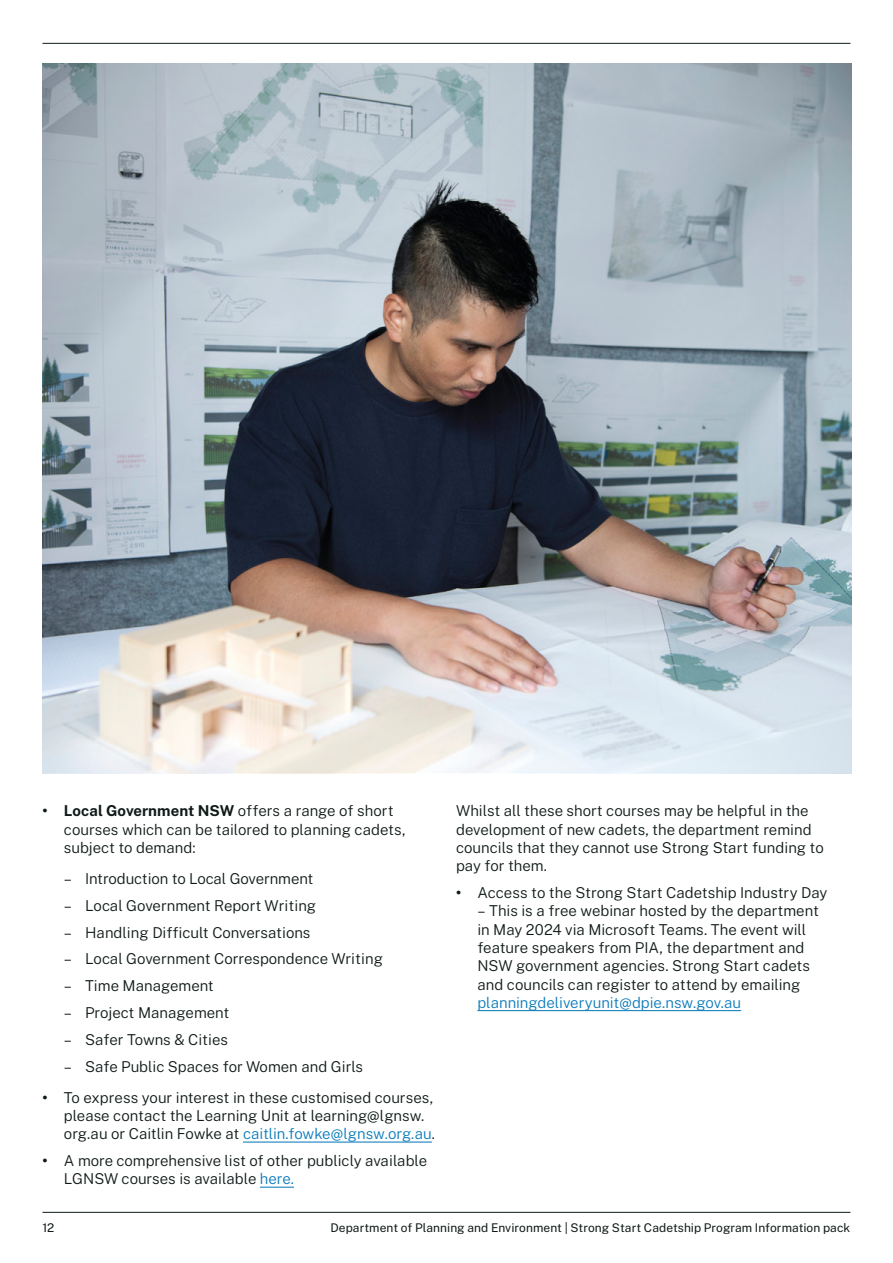
<style>
.page{position:relative;width:893px;height:1263px;background:#fff}
.page>*{position:absolute;margin:0;border:0;box-sizing:border-box;transform-origin:0 0}
.Level_1_bullet{font:300 15px/18.3px "Public Sans";color:#0f1a18}
.Level_2_bullet{font:300 15px "Public Sans";color:#0f1a18}
.Body{font:300 15px/18.3px "Public Sans";color:#0f1a18}
.t1{font:12px "Public Sans";letter-spacing:.005em;color:#0f1a18}
.s1{font-weight:700}
.s2{color:#0d7cba}
</style>
<div class="page">
<hr style="left:43px;top:43px;width:807px;height:1px;background:#0f1a18">
<img style="left:43px;top:63px;width:808px;height:711px">
<hr style="left:243px;top:1141px;width:189px;height:1px;background:#0d7cba">
<hr style="left:260px;top:1186px;width:34px;height:2px;background:#0d7cba">
<hr style="left:477px;top:1010px;width:264px;height:1px;background:#0d7cba">
<hr style="left:43px;top:1212px;width:807px;height:1px;background:#0f1a18">
<p class="Level_1_bullet" style="left:64px;top:801px;width:343px;text-indent:-21px"><span class="s1">• Local Government NSW</span> offers a range of short courses which can be tailored to planning cadets, subject to demand:</p>
<p class="Level_2_bullet" style="left:64px;top:868px;width:251px">– Introduction to Local Government</p>
<p class="Level_2_bullet" style="left:64px;top:894px;width:254px">– Local Government Report Writing</p>
<p class="Level_2_bullet" style="left:64px;top:921px;width:248px">– Handling Difficult Conversations</p>
<p class="Level_2_bullet" style="left:64px;top:948px;width:321px">– Local Government Correspondence Writing</p>
<p class="Level_2_bullet" style="left:64px;top:975px;width:152px">– Time Management</p>
<p class="Level_2_bullet" style="left:64px;top:1002px;width:167px">– Project Management</p>
<p class="Level_2_bullet" style="left:64px;top:1028px;width:166px">– Safer Towns &amp; Cities</p>
<p class="Level_2_bullet" style="left:64px;top:1055px;width:301px">– Safe Public Spaces for Women and Girls</p>
<p class="Level_1_bullet" style="left:64px;top:1087px;width:373px;text-indent:-21px"><span class="s1">•</span> To express your interest in these customised courses, please contact the Learning Unit at learning@lgnsw. org.au or Caitlin Fowke at <span class="s2">caitlin.fowke@lgnsw.org.au</span>.</p>
<p class="Level_1_bullet" style="left:64px;top:1150px;width:365px;text-indent:-21px"><span class="s1">•</span> A more comprehensive list of other publicly available<br>LGNSW courses is available <span class="s2">here.</span></p>
<p class="Body" style="left:456px;top:801px;width:369px">Whilst all these short courses may be helpful in the development of new cadets, the department remind councils that they cannot use Strong Start funding to pay for them.</p>
<p class="Level_1_bullet" style="left:456px;top:882px;width:373px"><span class="s1">•</span> Access to the Strong Start Cadetship Industry Day</p>
<p class="Level_1_bullet" style="left:477px;top:901px;width:343px">– This is a free webinar hosted by the department in May 2024 via Microsoft Teams. The event will feature speakers from PIA, the department and NSW government agencies. Strong Start cadets and councils can register to attend by emailing <span class="s2">planningdeliveryunit@dpie.nsw.gov.au</span></p>
<p class="t1" style="left:43px;top:1219px;width:13px">12</p>
<p class="t1" style="left:330px;top:1219px;width:521px">Department of Planning and Environment | Strong Start Cadetship Program Information pack</p>
</div>
